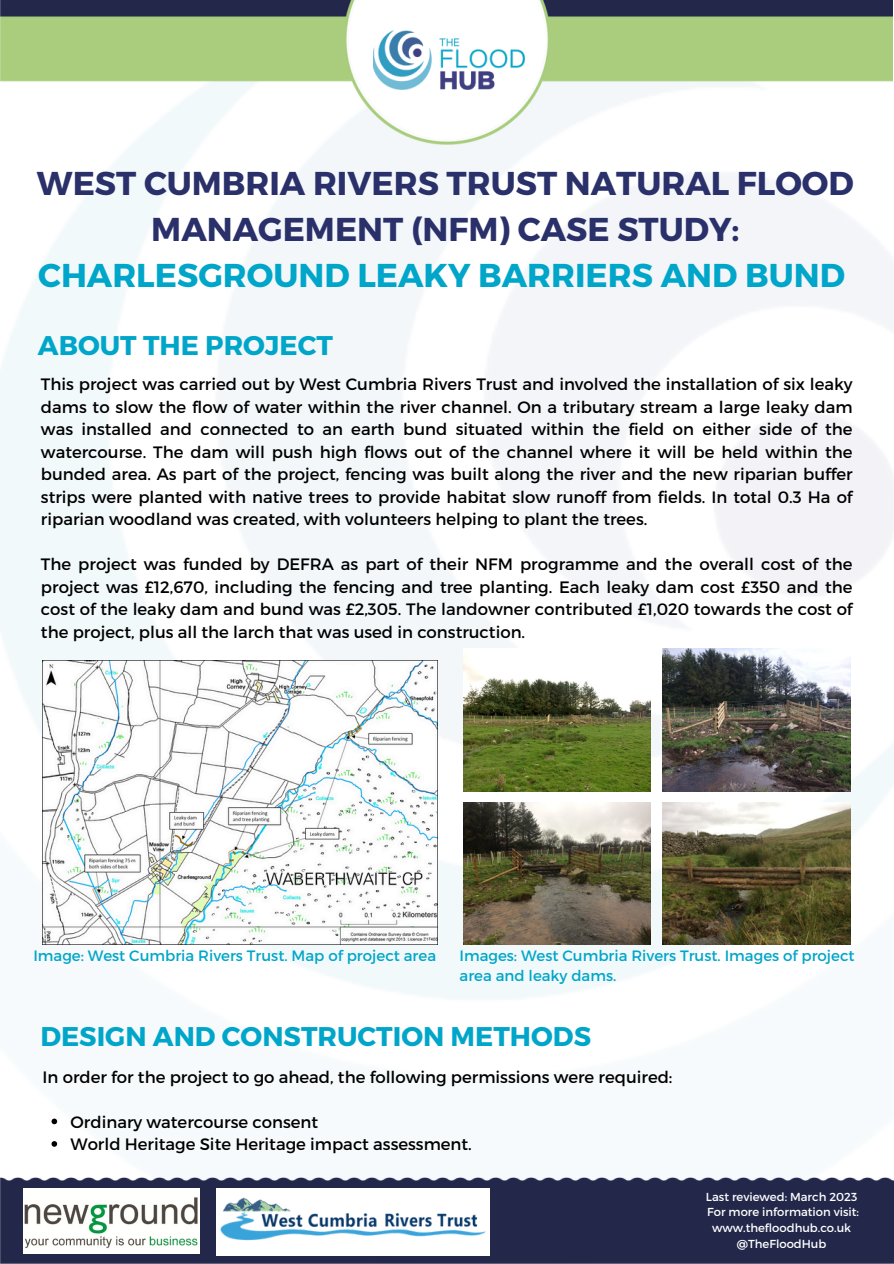
<style>
.page{position:relative;width:894px;height:1264px;background:#fff}
.page>*{position:absolute;margin:0;border:0;box-sizing:border-box;transform-origin:0 0}
.t1{font:700 33px/46.2px "Montserrat";color:#2a3069;text-align:center}
.t2{font:700 27px "Montserrat";color:#00a6c9}
.t3{font:16.5px/22.5px "Montserrat";color:#000;text-align:justify}
.t4{font:15px/20.2px "Montserrat";color:#00a6c9}
.t5{font:11.55px/15.8px "Montserrat";color:#fff;text-align:center}
.s1{color:#00a6c9}
</style>
<div class="page">
<img style="left:0;top:0;width:893px;height:1147px">
<div style="left:0;top:1177px;width:893px;height:86px;background:#23284b"></div>
<img style="left:23px;top:1188px;width:176px;height:65px">
<img style="left:42px;top:660px;width:395px;height:284px">
<img style="left:463px;top:648px;width:187px;height:143px">
<img style="left:661px;top:648px;width:188px;height:143px">
<img style="left:463px;top:802px;width:187px;height:142px">
<img style="left:661px;top:802px;width:188px;height:142px">
<svg style="left:51px;top:1118px;width:6px;height:6px"></svg>
<svg style="left:51px;top:1141px;width:6px;height:5px"></svg>
<div style="left:216px;top:1188px;width:273px;height:67px;background:#fff"></div>
<img style="left:220px;top:1197px;width:266px;height:44px">
<img style="left:0;top:0;width:892px;height:144px">
<img style="left:373px;top:31px;width:151px;height:58px">
<h3 class="t1" style="left:37px;top:158px;width:818px">WEST CUMBRIA RIVERS TRUST NATURAL FLOOD<br>MANAGEMENT (NFM) CASE STUDY:<br><span class="s1">CHARLESGROUND LEAKY BARRIERS AND BUND</span></h3>
<h3 class="t2" style="left:38px;top:327px;width:296px">ABOUT THE PROJECT</h3>
<p class="t3" style="left:41px;top:372px;width:813px">This project was carried out by West Cumbria Rivers Trust and involved the installation of six leaky dams to slow the flow of water within the river channel. On a tributary stream a large leaky dam was installed and connected to an earth bund situated within the field on either side of the watercourse. The dam will push high flows out of the channel where it will be held within the bunded area. As part of the project, fencing was built along the river and the new riparian buffer strips were planted with native trees to provide habitat slow runoff from fields. In total 0.3 Ha of riparian woodland was created, with volunteers helping to plant the trees.</p>
<p class="t3" style="left:41px;top:552px;width:813px">The project was funded by DEFRA as part of their NFM programme and the overall cost of the project was £12,670, including the fencing and tree planting. Each leaky dam cost £350 and the cost of the leaky dam and bund was £2,305. The landowner contributed £1,020 towards the cost of the project, plus all the larch that was used in construction.</p>
<h3 class="t4" style="left:33px;top:944px;width:404px">Image: West Cumbria Rivers Trust. Map of project area</h3>
<p class="t4" style="left:459px;top:944px;width:396px">Images: West Cumbria Rivers Trust. Images of project area and leaky dams.</p>
<p class="t2" style="left:40px;top:1018px;width:552px">DESIGN AND CONSTRUCTION METHODS</p>
<p class="t3" style="left:42px;top:1064px;width:631px">In order for the project to go ahead, the following permissions were required:</p>
<h1 class="t3" style="left:71px;top:1109px;width:249px">Ordinary watercourse consent</h1>
<h2 class="t3" style="left:71px;top:1132px;width:402px">World Heritage Site Heritage impact assessment.</h2>
<h3 class="t5" style="left:705px;top:1188px;width:153px">Last reviewed: March 2023</h3>
<h2 class="t5" style="left:707px;top:1203px;width:153px">For more information visit: www.thefloodhub.co.uk @TheFloodHub</h2>
</div>
